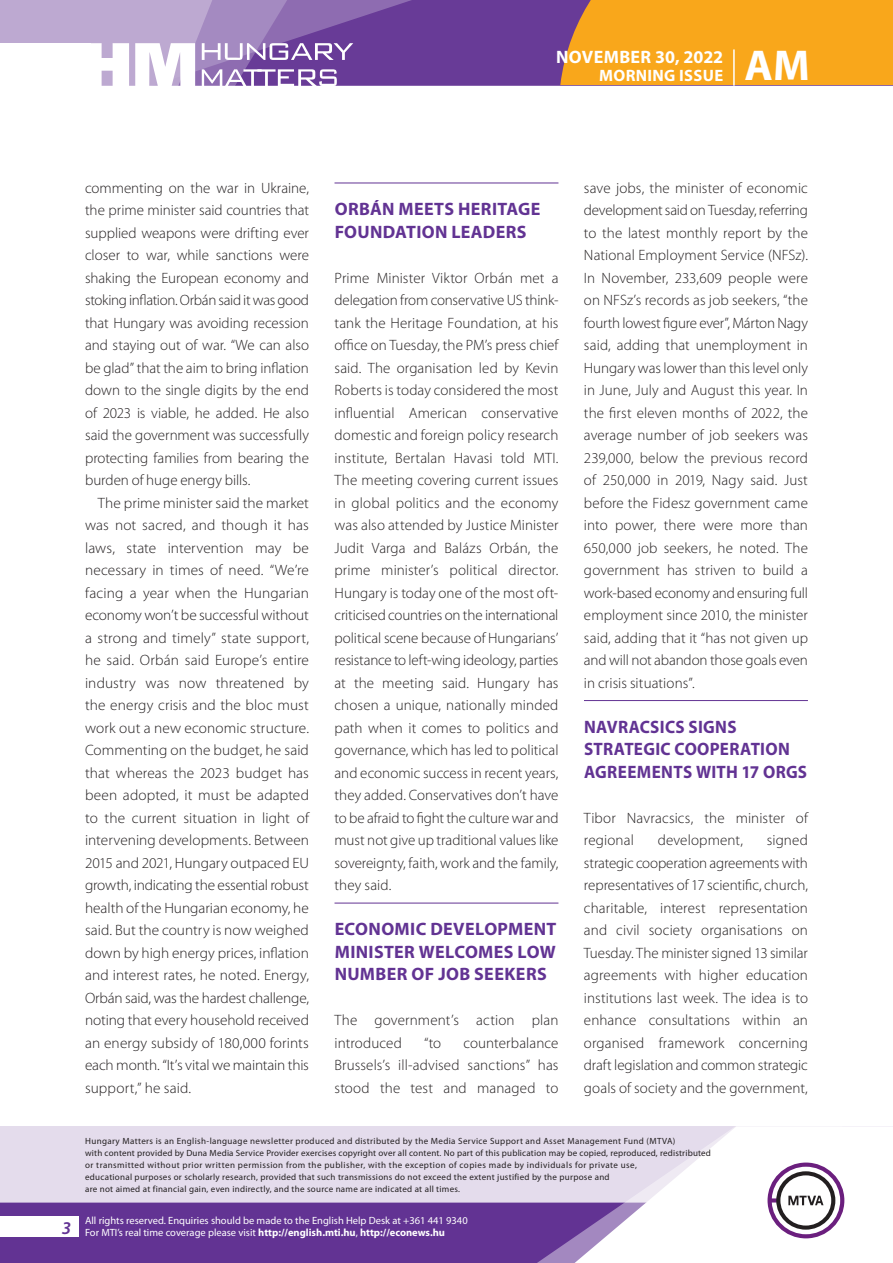
<style>
.page{position:relative;width:893px;height:1263px;background:#fff}
.page>*{position:absolute;margin:0;border:0;box-sizing:border-box;transform-origin:0 0}
.t1{font:700 43.35px "Myriad Pro";color:#fff}
._01_cimsor{font:700 18px/22.5px "Myriad Pro";letter-spacing:.015em;color:#623393}
._01_cimsor-2{font:700 18px/22.5px "Myriad Pro";letter-spacing:.015em;color:#623393;scale:.95 1}
.t2{font:700 18px "Myriad Pro";letter-spacing:.02em;color:#fff}
.t3{font:italic 600 18px "Myriad Pro";color:#623393}
.t4{font:700 16.5px "Myriad Pro";letter-spacing:.02em;color:#fff}
._03_kenyer_szöveg-1{font:300 15px/22.5px "Myriad Pro";letter-spacing:.005em;color:#231f20;text-align:justify}
._03_kenyer_szöveg-2{font:300 15px/22.5px "Myriad Pro";letter-spacing:-.005em;color:#231f20;text-align:justify}
.t5{font:10.5px/12px "Myriad Pro";color:#fff}
.t6{font:9px/12px "Myriad Pro";letter-spacing:.03em;color:#231f20}
.s1{font-weight:700}
</style>
<div class="page">
<div style="left:0;top:1126px;width:893px;height:137px;background:#e4dcec"></div>
<div style="left:0;top:1202px;width:506px;height:61px;background:#623393"></div>
<div style="left:506px;top:1202px;width:43px;height:61px;background:#623393"></div>
<svg style="left:549px;top:1126px;width:344px;height:137px;fill:#fff"></svg>
<svg style="left:767px;top:1162px;width:77px;height:76px;background:#c5b8c8"></svg>
<div style="left:0;top:1216px;width:79px;height:20px;background:#fff"></div>
<div style="left:0;top:0;width:893px;height:85px;background:#683b97"></div>
<div style="left:560px;top:0;width:333px;height:85px;background:#f9a71b"></div>
<hr style="left:733px;top:49px;width:2px;height:37px;background:#fff">
<svg style="left:0;top:0;width:479px;height:86px"></svg>
<hr style="left:334px;top:183px;width:224px;height:1px;background:#623393">
<hr style="left:334px;top:903px;width:224px;height:1px;background:#623393">
<hr style="left:584px;top:700px;width:224px;height:1px;background:#623393">
<p class="t2" style="left:556px;top:45px;width:169px">November 30, 2022</p>
<p class="t4" style="left:599px;top:65px;width:13px">MOR</p>
<p class="t4" style="left:636px;top:65px;width:87px">NING ISSUE</p>
<h1 class="t1" style="left:745px;top:37px;width:67px">AM</h1>
<p class="_03_kenyer_szöveg-1" style="left:85px;top:176px;width:225px">commenting on the war in Ukraine, the prime minister said countries that supplied weapons were drifting ever closer to war, while sanctions were shaking the European economy and stoking inflation. Orbán said it was good that Hungary was avoiding recession and staying out of war. “We can also be glad” that the aim to bring inflation down to the single digits by the end of 2023 is viable, he added. He also said the government was successfully protecting families from bearing the burden of huge energy bills.</p>
<p class="_03_kenyer_szöveg-2" style="left:85px;top:491px;width:225px;text-indent:13px">The prime minister said the market was not sacred, and though it has laws, state intervention may be necessary in times of need. “We’re facing a year when the Hungarian economy won’t be successful without a strong and timely” state support, he said. Orbán said Europe’s entire industry was now threatened by the energy crisis and the bloc must work out a new economic structure.<br>Commenting on the budget, he said that whereas the 2023 budget has been adopted, it must be adapted to the current situation in light of intervening developments. Between 2015 and 2021, Hungary outpaced EU growth, indicating the essential robust health of the Hungarian economy, he said. But the country is now weighed down by high energy prices, inflation and interest rates, he noted. Energy, Orbán said, was the hardest challenge, noting that every household received an energy subsidy of 180,000 forints each month. “It’s vital we maintain this support,” he said.</p>
<p class="_01_cimsor" style="left:335px;top:197px;width:13px">ORB</p>
<p class="_01_cimsor" style="left:370px;top:197px;width:41px">ÁN MEE</p>
<p class="_01_cimsor" style="left:335px;top:197px;width:205px;text-indent:99px">TS HERITAGE<br>FOUNDATION LEADERS</p>
<p class="_03_kenyer_szöveg-1" style="left:334px;top:266px;width:225px">Prime Minister Viktor Orbán met a delegation from conservative US think&shy;tank the Heritage Foundation, at his office on Tuesday, the PM’s press chief said. The organisation led by Kevin Roberts is today considered the most influential American conservative domestic and foreign policy research institute, Bertalan Havasi told MTI.<br>The meeting covering current issues in global politics and the economy was also attended by Justice Minister Judit Varga and Balázs Orbán, the prime minister’s political director.<br>Hungary is today one of the most oft&shy;criticised countries on the international political scene because of Hungarians’ resistance to left-wing ideology, parties at the meeting said. Hungary has chosen a unique, nationally minded path when it comes to politics and governance, which has led to political and economic success in recent years, they added. Conservatives don’t have to be afraid to fight the culture war and must not give up traditional values like sovereignty, faith, work and the family, they said.</p>
<p class="_01_cimsor" style="left:335px;top:917px;width:223px">ECONOMIC DEVELOPMENT<br>MINISTER WELCOME</p>
<p class="_01_cimsor" style="left:504px;top:940px;width:53px">S LOW</p>
<p class="_01_cimsor" style="left:335px;top:962px;width:38px">NUMBER</p>
<p class="_01_cimsor" style="left:412px;top:962px;width:137px">OF JOB SEEKERS</p>
<p class="_03_kenyer_szöveg-1" style="left:334px;top:1009px;width:225px">The government’s action plan introduced</p>
<p class="_03_kenyer_szöveg-1" style="left:334px;top:1031px;width:225px;text-indent:129px">counterbalance Brussels’s ill-advised sanctions” has stood the test and managed to</p>
<p class="_03_kenyer_szöveg-1" style="left:424px;top:1031px;width:19px">“to</p>
<p class="_03_kenyer_szöveg-1" style="left:584px;top:176px;width:225px">save jobs, the minister of economic development said on Tuesday, referring to the latest monthly report by the National Employment Service (NFSz).<br>In November, 233,609 people were on NFSz’s records as job seekers, “the fourth lowest figure ever”, Márton Nagy said, adding that unemployment in Hungary was lower than this level only in June, July and August this year. In the first eleven months of 2022, the average number of job seekers was 239,000, below the previous record of 250,000 in 2019, Nagy said. Just before the Fidesz government came into power, there were more than 650,000 job seekers, he noted. The government has striven to build a work-based economy and ensuring full employment since 2010, the minister said, adding that it “has not given up and will not abandon those goals even in crisis situations”.</p>
<p class="_01_cimsor-2" style="left:584px;top:715px;width:218px">NAVRACSICS SIGNS<br>STRATEGIC COOPERATION<br>AGREEME</p>
<p class="_01_cimsor-2" style="left:661px;top:760px;width:155px">NTS WITH 17 ORGS</p>
<p class="_03_kenyer_szöveg-1" style="left:584px;top:806px;width:225px">Tibor Navracsics, the minister of regional</p>
<p class="_03_kenyer_szöveg-1" style="left:584px;top:829px;width:225px;text-indent:183px">signed strategic cooperation agreements with representatives of 17 scientific, church, charitable, interest representation and civil society organisations on Tuesday. The minister signed 13 similar agreements with higher education institutions last week. The idea is to enhance consultations within an organised framework concerning draft legislation and common strategic goals of society and the government,</p>
<p class="_03_kenyer_szöveg-1" style="left:658px;top:829px;width:87px">development,</p>
<p class="t3" style="left:62px;top:1217px;width:11px">3</p>
<p class="t6" style="left:85px;top:1134px;width:627px">Hungary Matters is an English-language newsletter produced and distributed by the Media Service Support and Asset Management Fund (MTVA)<br>with content provided by Duna Media Service Provider exercises copyright over all content. No part of this publication may be copied, reproduced, redistributed or transmitted without prior written permission from the publisher, with the exception of copies made by individuals for private use,<br>educational purposes or scholarly research, provided that such transmissions do not exceed the extent justified by the purpose and<br>are not aimed at financial gain, even indirectly, and the source name are indicated at all times.</p>
<p class="t5" style="left:85px;top:1214px;width:384px">All rights reserved. Enquiries should be made to the English Help Desk at +361 441 9340<br>For MTI’s real time coverage please visit <span class="s1">http://english.mti.hu</span>, <span class="s1">http://econews.hu</span></p>
</div>
